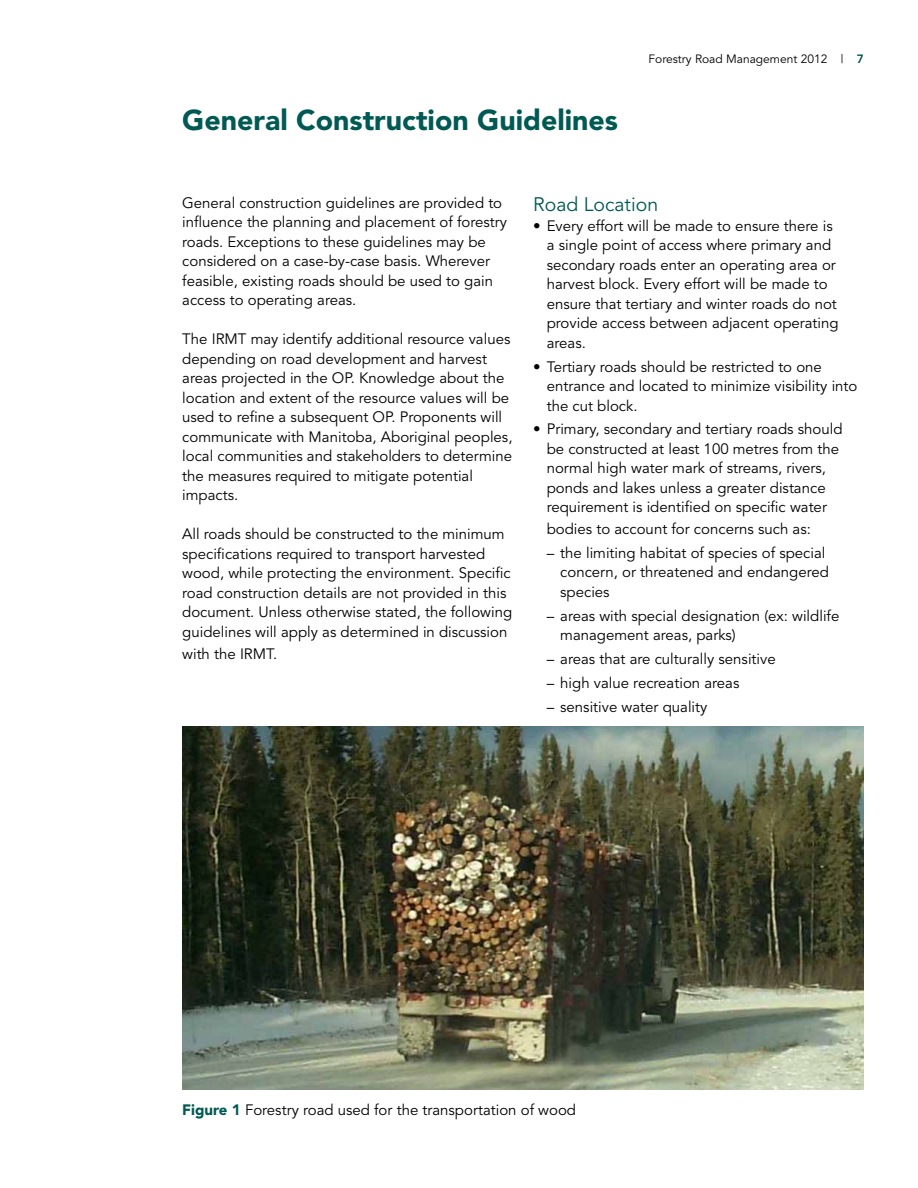
<style>
.page{position:relative;width:918px;height:1188px;background:#fff}
.page>*{position:absolute;margin:0;border:0;box-sizing:border-box;transform-origin:0 0}
.t1{font:900 28.5px "Avenir";color:#005953}
.t2{font:19.5px "Avenir";color:#005953}
.t3{font:15px/19.5px "Avenir";color:#000}
.t4{font:12px "Avenir";color:#000}
.s1{font-weight:800;color:#005953}
.s2{font-weight:900;color:#005953}
</style>
<div class="page">
<img style="left:182px;top:727px;width:682px;height:363px">
<h1 class="t1" style="left:182px;top:102px;width:437px">General Construction Guidelines</h1>
<p class="t4" style="left:649px;top:52px;width:217px">Forestry Road Management 2012 | <span class="s1">7</span></p>
<p class="t3" style="left:182px;top:193px;width:326px">General construction guidelines are provided to influence the planning and placement of forestry roads. Exceptions to these guidelines may be considered on a case-by-case basis. Wherever feasible, existing roads should be used to gain access to operating areas.</p>
<p class="t3" style="left:182px;top:330px;width:332px">The IRMT may identify additional resource values depending on road development and harvest areas projected in the OP. Knowledge about the location and extent of the resource values will be used to refine a subsequent OP. Proponents will communicate with Manitoba, Aboriginal peoples, local communities and stakeholders to determine the measures required to mitigate potential impacts.</p>
<p class="t3" style="left:182px;top:525px;width:331px">All roads should be constructed to the minimum specifications required to transport harvested wood, while protecting the environment. Specific road construction details are not provided in this document. Unless otherwise stated, the following guidelines will apply as determined in discussion</p>
<p class="t3" style="left:182px;top:644px;width:97px">with the IRMT.</p>
<h2 class="t2" style="left:533px;top:193px;width:126px">Road Location</h2>
<p class="t3" style="left:547px;top:216px;width:293px;text-indent:-14px">• Every effort will be made to ensure there is a single point of access where primary and secondary roads enter an operating area or harvest block. Every effort will be made to ensure that tertiary and winter roads do not provide access between adjacent operating areas.</p>
<p class="t3" style="left:547px;top:357px;width:312px;text-indent:-14px">• Tertiary roads should be restricted to one entrance and located to minimize visibility into the cut block.</p>
<p class="t3" style="left:547px;top:420px;width:297px;text-indent:-14px">• Primary, secondary and tertiary roads should be constructed at least 100 metres from the normal high water mark of streams, rivers, ponds and lakes unless a greater distance requirement is identified on specific water</p>
<p class="t3" style="left:547px;top:520px;width:266px">bodies to account for concerns such as:</p>
<p class="t3" style="left:560px;top:543px;width:270px;text-indent:-14px">– the limiting habitat of species of special concern, or threatened and endangered species</p>
<p class="t3" style="left:560px;top:606px;width:281px;text-indent:-14px">– areas with special designation (ex: wildlife management areas, parks)</p>
<p class="t3" style="left:547px;top:650px;width:231px">– areas that are culturally sensitive</p>
<p class="t3" style="left:547px;top:673px;width:194px">– high value recreation areas</p>
<p class="t3" style="left:547px;top:697px;width:162px">– sensitive water quality</p>
<p class="t3" style="left:182px;top:1100px;width:395px"><span class="s2">Figure 1</span> Forestry road used for the transportation of wood</p>
</div>
